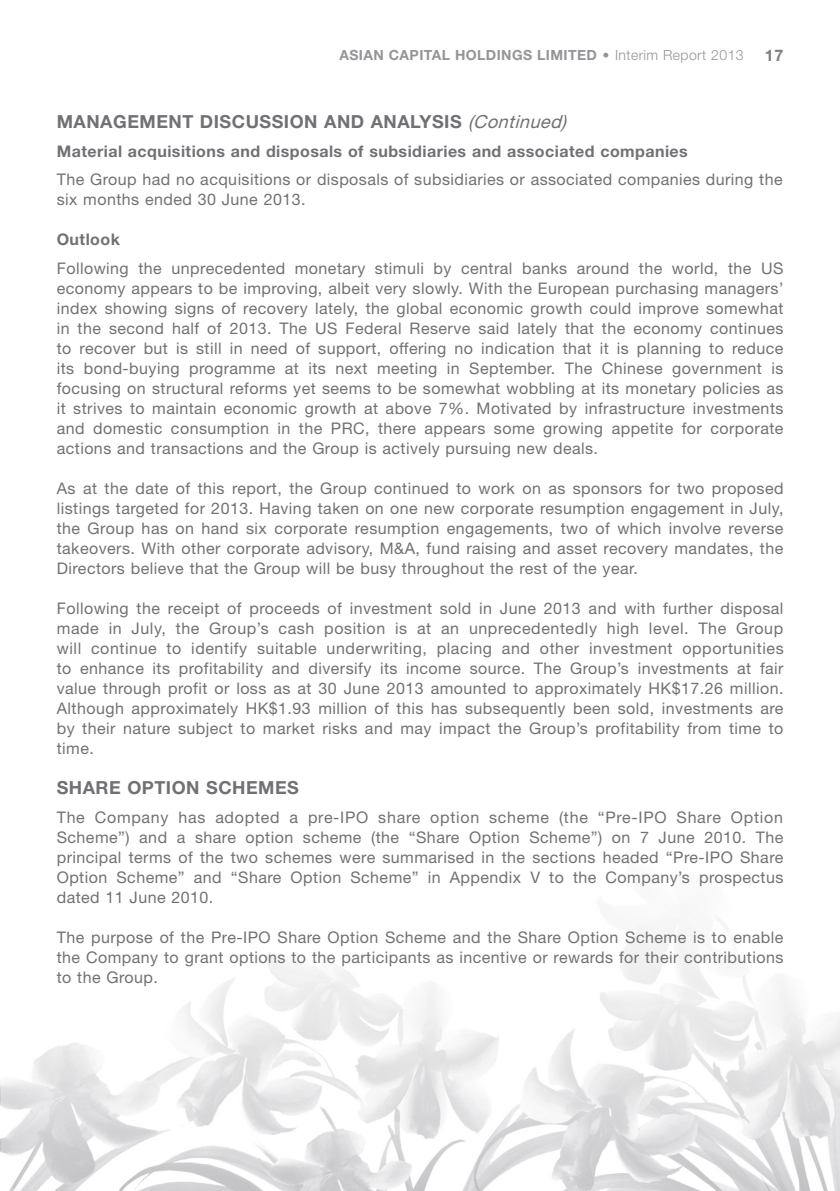
<style>
.page{position:relative;width:840px;height:1191px;background:#fff}
.page>*{position:absolute;margin:0;border:0;box-sizing:border-box;transform-origin:0 0}
.t1{font:700 18px "Helvetica Neue LT Std";letter-spacing:.03em;color:#717074}
.t2{font:16px/20px "Helvetica Neue LT Std";letter-spacing:.03em;color:#717074;text-align:justify}
.t3{font:700 16px "Helvetica Neue LT Std";letter-spacing:.03em;color:#717074}
.t4{font:700 14px "Helvetica Neue LT Std";letter-spacing:.03em;color:#8a8a8e}
.s1{font-family:"Frutiger LT Std";font-weight:900}
.s2{font-weight:300}
.s3{font-weight:400;font-style:italic}
</style>
<div class="page">
<img style="left:0;top:926px;width:839px;height:265px">
<p class="t4" style="left:339px;top:47px;width:405px">ASIAN CAPITAL HOLDINGS LIMITED <span class="s1">•</span> <span class="s2">Interim Report 2013</span></p>
<p class="t3" style="left:764px;top:45px;width:20px">17</p>
<p class="t1" style="left:57px;top:111px;width:511px">MANAGEMENT DISCUSSION AND ANALYSIS <span class="s3">(Continued)</span></p>
<p class="t3" style="left:57px;top:141px;width:632px">Material acquisitions and disposals of subsidiaries and associated companies</p>
<p class="t2" style="left:57px;top:169px;width:727px">The Group had no acquisitions or disposals of subsidiaries or associated companies during the six months ended 30 June 2013.</p>
<p class="t3" style="left:57px;top:230px;width:65px">Outlook</p>
<p class="t2" style="left:57px;top:258px;width:727px">Following the unprecedented monetary stimuli by central banks around the world, the US economy appears to be improving, albeit very slowly. With the European purchasing managers’ index showing signs of recovery lately, the global economic growth could improve somewhat in the second half of 2013. The US Federal Reserve said lately that the economy continues to recover but is still in need of support, offering no indication that it is planning to reduce its bond-buying programme at its next meeting in September. The Chinese government is focusing on structural reforms yet seems to be somewhat wobbling at its monetary policies as it strives to maintain economic growth at above 7%. Motivated by infrastructure investments and domestic consumption in the PRC, there appears some growing appetite for corporate actions and transactions and the Group is actively pursuing new deals.</p>
<p class="t2" style="left:57px;top:478px;width:727px">As at the date of this report, the Group continued to work on as sponsors for two proposed listings targeted for 2013. Having taken on one new corporate resumption engagement in July, the Group has on hand six corporate resumption engagements, two of which involve reverse takeovers. With other corporate advisory, M&amp;A, fund raising and asset recovery mandates, the Directors believe that the Group will be busy throughout the rest of the year.</p>
<p class="t2" style="left:57px;top:598px;width:728px">Following the receipt of proceeds of investment sold in June 2013 and with further disposal made in July, the Group’s cash position is at an unprecedentedly high level. The Group will continue to identify suitable underwriting, placing and other investment opportunities to enhance its profitability and diversify its income source. The Group’s investments at fair value through profit or loss as at 30 June 2013 amounted to approximately HK$17.26 million.<br>Although approximately HK$1.93 million of this has subsequently been sold, investments are by their nature subject to market risks and may impact the Group’s profitability from time to time.</p>
<p class="t1" style="left:57px;top:776px;width:243px">SHARE OPTION SCHEMES</p>
<p class="t2" style="left:57px;top:806px;width:727px">The Company has adopted a pre-IPO share option scheme (the “Pre-IPO Share Option Scheme”) and a share option scheme (the “Share Option Scheme”) on 7 June 2010. The principal terms of the two schemes were summarised in the sections headed “Pre-IPO Share Option Scheme” and “Share Option Scheme” in Appendix V to the Company’s prospectus dated 11 June 2010.</p>
<p class="t2" style="left:57px;top:926px;width:727px">The purpose of the Pre-IPO Share Option Scheme and the Share Option Scheme is to enable the Company to grant options to the participants as incentive or rewards for their contributions to the Group.</p>
</div>
